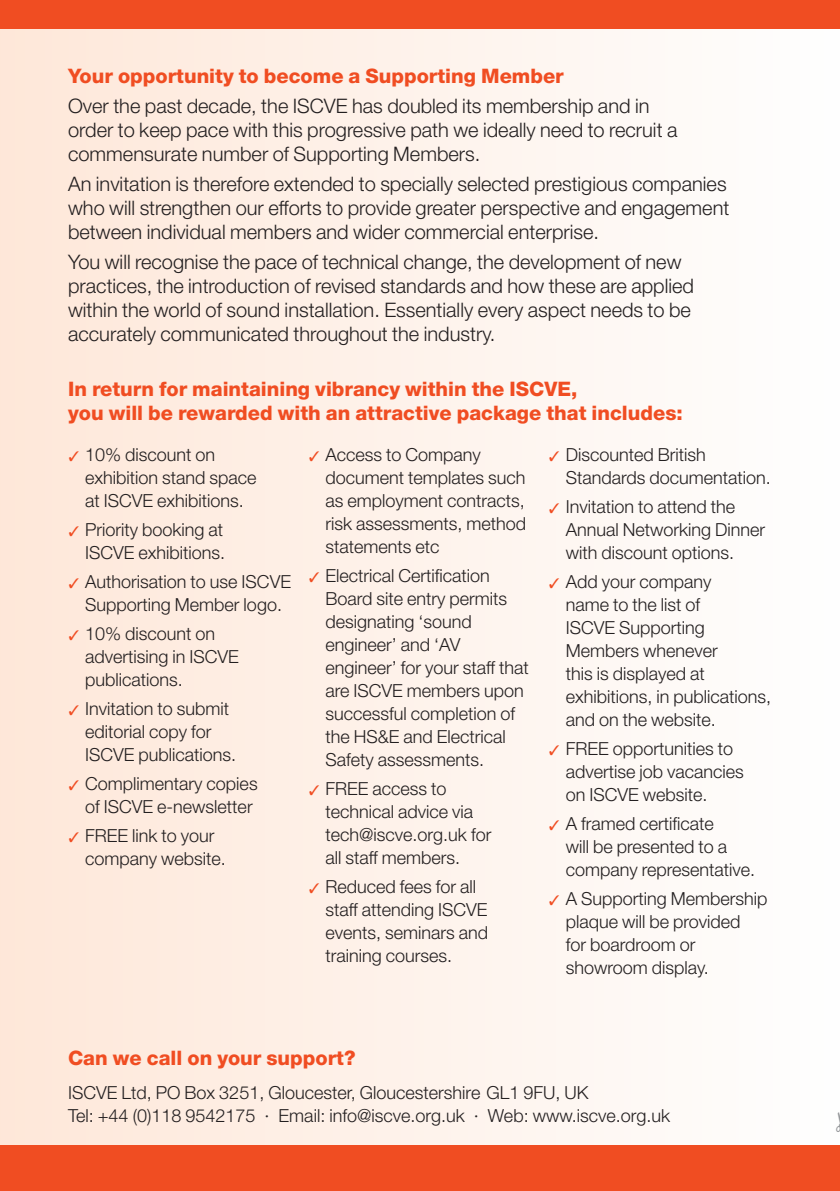
<style>
.page{position:relative;width:840px;height:1191px;background:#fff}
.page>*{position:absolute;margin:0;border:0;box-sizing:border-box;transform-origin:0 0}
.t1{font:300 20px/24px "Helvetica Neue";color:#231f20}
.t2{font:800 20px/24px "Helvetica Neue";color:#f04d22}
.t3{font:300 18px/23px "Helvetica Neue";color:#231f20}
</style>
<div class="page">
<div style="left:0;top:0;width:839px;height:1191px;background:linear-gradient(to right,#fee7d8,#fefefe)"></div>
<div style="left:0;top:1145px;width:839px;height:46px;background:#f04d22"></div>
<div style="left:0;top:0;width:839px;height:28px;background:#f04d22"></div>
<hr style="left:839px;top:1145px;width:1px;height:46px;background:#f04d22">
<svg style="left:839px;top:0;width:1px;height:28px"></svg>
<svg style="left:69px;top:450px;width:10px;height:11px"></svg>
<svg style="left:69px;top:525px;width:10px;height:11px"></svg>
<svg style="left:69px;top:577px;width:10px;height:11px"></svg>
<svg style="left:69px;top:629px;width:10px;height:11px"></svg>
<svg style="left:69px;top:704px;width:10px;height:11px"></svg>
<svg style="left:69px;top:779px;width:10px;height:11px"></svg>
<svg style="left:69px;top:831px;width:10px;height:11px"></svg>
<svg style="left:309px;top:450px;width:10px;height:11px"></svg>
<svg style="left:309px;top:571px;width:10px;height:11px"></svg>
<svg style="left:309px;top:784px;width:10px;height:11px"></svg>
<svg style="left:309px;top:882px;width:10px;height:11px"></svg>
<svg style="left:549px;top:450px;width:10px;height:11px"></svg>
<svg style="left:549px;top:502px;width:10px;height:11px"></svg>
<svg style="left:549px;top:577px;width:10px;height:11px"></svg>
<svg style="left:549px;top:744px;width:10px;height:11px"></svg>
<svg style="left:549px;top:819px;width:10px;height:11px"></svg>
<svg style="left:549px;top:894px;width:10px;height:11px"></svg>
<p class="t2" style="left:68px;top:64px;width:497px">Your opportunity to become a Supporting Member</p>
<p class="t1" style="left:68px;top:94px;width:610px">Over the past decade, the ISCVE has doubled its membership and in order to keep pace with this progressive path we ideally need to recruit a commensurate number of Supporting Members.</p>
<p class="t1" style="left:68px;top:172px;width:662px">An invitation is therefore extended to specially selected prestigious companies who will strengthen our efforts to provide greater perspective and engagement between individual members and wider commercial enterprise.</p>
<p class="t1" style="left:68px;top:250px;width:627px">You will recognise the pace of technical change, the development of new practices, the introduction of revised standards and how these are applied within the world of sound installation. Essentially every aspect needs to be accurately communicated throughout the industry.</p>
<p class="t2" style="left:68px;top:376px;width:616px">In return for maintaining vibrancy within the ISCVE,<br>you will be rewarded with an attractive package that includes:</p>
<p class="t3" style="left:85px;top:442px;width:173px">10% discount on exhibition stand space at ISCVE exhibitions.</p>
<p class="t3" style="left:85px;top:517px;width:142px">Priority booking at<br>ISCVE exhibitions.</p>
<p class="t3" style="left:85px;top:569px;width:207px">Authorisation to use ISCVE<br>Supporting Member logo.</p>
<p class="t3" style="left:85px;top:621px;width:155px">10% discount on advertising in ISCVE publications.</p>
<p class="t3" style="left:85px;top:696px;width:153px">Invitation to submit editorial copy for<br>ISCVE publications.</p>
<p class="t3" style="left:85px;top:771px;width:174px">Complimentary copies of ISCVE e-newsletter</p>
<p class="t3" style="left:85px;top:823px;width:142px">FREE link to your company website.</p>
<p class="t3" style="left:325px;top:442px;width:202px">Access to Company document templates such as employment contracts, risk assessments, method statements etc</p>
<p class="t3" style="left:325px;top:563px;width:205px">Electrical Certification<br>Board site entry permits designating ‘sound engineer’ and ‘AV engineer’ for your staff that are ISCVE members upon successful completion of the HS&amp;E and Electrical<br>Safety assessments.</p>
<p class="t3" style="left:325px;top:776px;width:167px">FREE access to technical advice via tech@iscve.org.uk for all staff members.</p>
<p class="t3" style="left:325px;top:874px;width:164px">Reduced fees for all staff attending ISCVE events, seminars and training courses.</p>
<p class="t3" style="left:565px;top:442px;width:207px">Discounted British<br>Standards documentation.</p>
<p class="t3" style="left:565px;top:494px;width:201px">Invitation to attend the<br>Annual Networking Dinner with discount options.</p>
<p class="t3" style="left:565px;top:569px;width:207px">Add your company<br>name to the list of<br>ISCVE Supporting<br>Members whenever<br>this is displayed at exhibitions, in publications, and on the website.</p>
<p class="t3" style="left:565px;top:736px;width:180px">FREE opportunities to advertise job vacancies on ISCVE website.</p>
<p class="t3" style="left:565px;top:811px;width:191px">A framed certificate<br>will be presented to a company representative.</p>
<p class="t3" style="left:565px;top:886px;width:203px">A Supporting Membership plaque will be provided<br>for boardroom or showroom display.</p>
<p class="t2" style="left:68px;top:1045px;width:289px">Can we call on your support?</p>
<p class="t3" style="left:68px;top:1080px;width:603px">ISCVE Ltd, PO Box 3251, Gloucester, Gloucestershire GL1 9FU, UK<br>Tel: +44 (0)118 9542175 · Email: info@iscve.org.uk · Web: www.iscve.org.uk</p>
</div>
